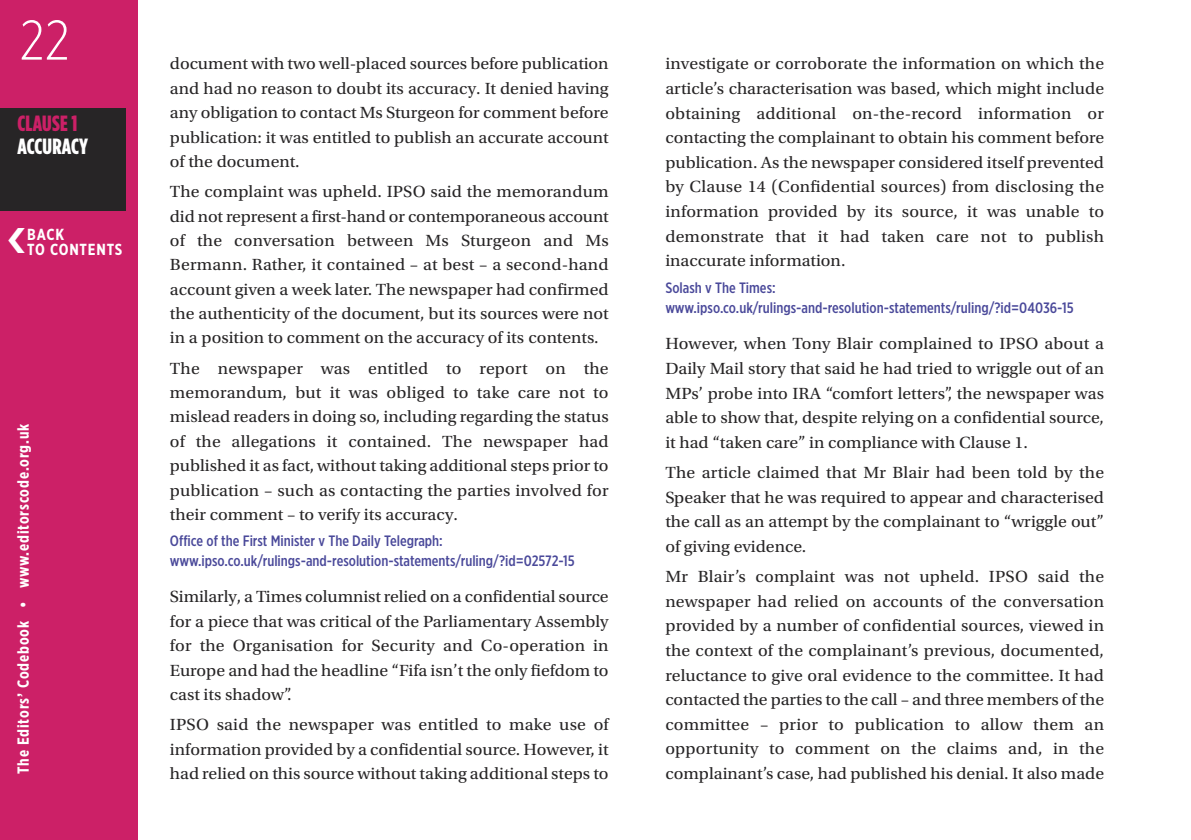
<style>
.page{position:relative;width:1191px;height:840px;background:#fff}
.page>*{position:absolute;margin:0;border:0;box-sizing:border-box;transform-origin:0 0}
.t1{font:300 56px "Gotham Extra Narrow";color:#fff}
.t2{font:900 22px "Gotham Cond";letter-spacing:.005em;color:#fff}
.t3{font:900 22px "Gotham Cond";letter-spacing:.01em;color:#cc2067}
.t4{font:17px/24.6px "Utopia Std";color:#272526;text-align:justify;scale:1.05 1}
.t5{font:700 16px/15px "Gotham Extra Narrow";letter-spacing:.05em;color:#fff}
.t6{font:500 15px/20.4px "Gotham Extra Narrow";color:#4a499a}
</style>
<div class="page">
<div style="left:0;top:0;width:138px;height:839px;background:#cc2067"></div>
<div style="left:0;top:108px;width:126px;height:102px;background:#272526"></div>
<h1 class="t1" style="left:20px;top:7px;width:52px">22</h1>
<p class="t3" style="left:18px;top:111px;width:61px">CLAUSE 1</p>
<p class="t2" style="left:18px;top:133px;width:72px">ACCURACY</p>
<p class="t5" style="left:27px;top:226px;width:97px">BACK<br>TO CONTENTS</p>
<p class="t5" style="left:16px;top:773px;width:351px;rotate:-90deg">The Editors’ Codebook • www.editorscode.org.uk</p>
<p class="t4" style="left:170px;top:53px;width:419px">document with two well-placed sources before publication and had no reason to doubt its accuracy. It denied having any obligation to contact Ms Sturgeon for comment before publication: it was entitled to publish an accurate account of the document.</p>
<p class="t4" style="left:170px;top:181px;width:419px">The complaint was upheld. IPSO said the memorandum did not represent a first-hand or contemporaneous account of the conversation between Ms Sturgeon and Ms Bermann. Rather, it contained – at best – a second-hand account given a week later. The newspaper had confirmed the authenticity of the document, but its sources were not in a position to comment on the accuracy of its contents.</p>
<p class="t4" style="left:170px;top:357px;width:419px">The newspaper was entitled to report on the memorandum, but it was obliged to take care not to mislead readers in doing so, including regarding the status of the allegations it contained. The newspaper had published it as fact, without taking additional steps prior to publication – such as contacting the parties involved for their comment – to verify its accuracy.</p>
<p class="t6" style="left:170px;top:530px;width:406px">Office of the First Minister v The Daily Telegraph: www.ipso.co.uk/rulings-and-resolution-statements/ruling/?id=02572-15</p>
<p class="t4" style="left:170px;top:586px;width:419px">Similarly, a Times columnist relied on a confidential source for a piece that was critical of the Parliamentary Assembly for the Organisation for Security and Co-operation in Europe and had the headline “Fifa isn’t the only fiefdom to cast its shadow”.</p>
<p class="t4" style="left:170px;top:713px;width:419px">IPSO said the newspaper was entitled to make use of information provided by a confidential source. However, it had relied on this source without taking additional steps to</p>
<p class="t4" style="left:665px;top:53px;width:419px">investigate or corroborate the information on which the article’s characterisation was based, which might include obtaining additional on-the-record information or contacting the complainant to obtain his comment before publication. As the newspaper considered itself prevented by Clause 14 (Confidential sources) from disclosing the information provided by its source, it was unable to demonstrate that it had taken care not to publish inaccurate information.</p>
<p class="t6" style="left:665px;top:277px;width:410px">Solash v The Times: www.ipso.co.uk/rulings-and-resolution-statements/ruling/?id=04036-15</p>
<p class="t4" style="left:665px;top:333px;width:419px">However, when Tony Blair complained to IPSO about a Daily Mail story that said he had tried to wriggle out of an MPs’ probe into IRA “comfort letters”, the newspaper was able to show that, despite relying on a confidential source, it had “taken care” in compliance with Clause 1.</p>
<p class="t4" style="left:665px;top:461px;width:419px">The article claimed that Mr Blair had been told by the Speaker that he was required to appear and characterised the call as an attempt by the complainant to “wriggle out” of giving evidence.</p>
<p class="t4" style="left:665px;top:565px;width:419px">Mr Blair’s complaint was not upheld. IPSO said the newspaper had relied on accounts of the conversation provided by a number of confidential sources, viewed in the context of the complainant’s previous, documented, reluctance to give oral evidence to the committee. It had contacted the parties to the call – and three members of the committee – prior to publication to allow them an opportunity to comment on the claims and, in the complainant’s case, had published his denial. It also made</p>
</div>
